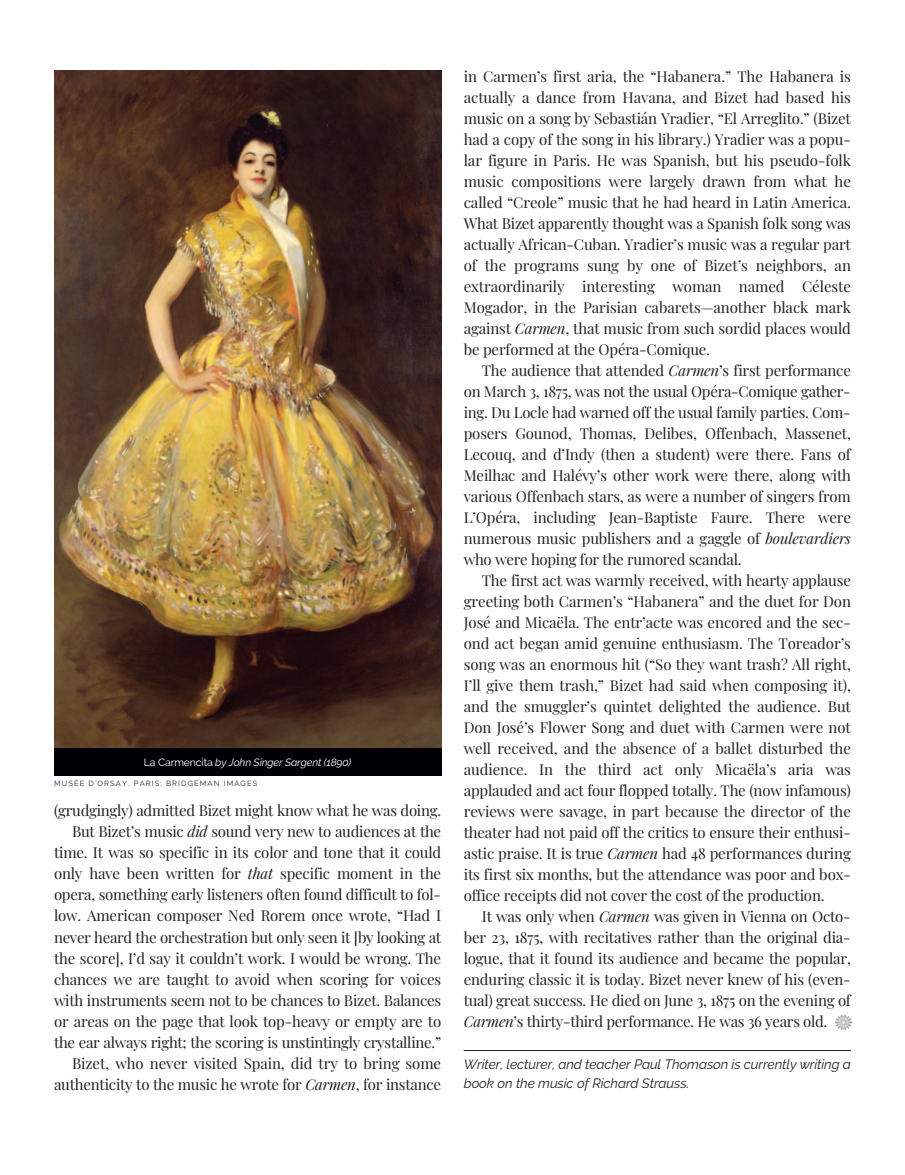
<style>
.page{position:relative;width:905px;height:1175px;background:#fff}
.page>*{position:absolute;margin:0;border:0;box-sizing:border-box;transform-origin:0 0}
.t1{font:15px/21px "Playfair Display";letter-spacing:-.015em;color:#231f20;text-align:justify}
.t2{font:italic 13.5px/19.5px "Raleway";letter-spacing:-.005em;color:#231f20}
.t3{font:italic 10.5px "Raleway";letter-spacing:-.01em;color:#fff}
.t4{font:7.5px "Raleway";letter-spacing:.145em;color:#231f20}
.s1{font-style:normal}
.s2{font-style:italic}
</style>
<div class="page">
<hr style="left:464px;top:1050px;width:386px;height:1px;background:#231f20">
<img style="left:836px;top:1015px;width:15px;height:14px">
<img style="left:54px;top:70px;width:387px;height:678px">
<div style="left:54px;top:748px;width:387px;height:28px;background:#000006"></div>
<p class="t3" style="left:144px;top:758px;width:209px"><span class="s1">La Carmencita</span> by John Singer Sargent (1890)</p>
<p class="t4" style="left:54px;top:780px;width:205px">MUSÉE D’ORSAY, PARIS; BRIDGEMAN IMAGES</p>
<p class="t1" style="left:54px;top:801px;width:388px">(grudgingly) admitted Bizet might know what he was doing.</p>
<p class="t1" style="left:54px;top:822px;width:389px;text-indent:18px">But Bizet’s music <span class="s2">did</span> sound very new to audiences at the time. It was so specific in its color and tone that it could only have been written for <span class="s2">that</span> specific moment in the opera, something early listeners often found difficult to fol&shy;low. American composer Ned Rorem once wrote, “Had I never heard the orchestration but only seen it [by looking at the score], I’d say it couldn’t work. I would be wrong. The chances we are taught to avoid when scoring for voices with instruments seem not to be chances to Bizet. Balances or areas on the page that look top-heavy or empty are to the ear always right; the scoring is unstintingly crystalline.”</p>
<p class="t1" style="left:54px;top:1053px;width:389px;text-align:right">Bizet, who never visited Spain, did try to bring some authenticity to the music he wrote for <span class="s2">Carmen</span>, for instance</p>
<p class="t1" style="left:464px;top:67px;width:389px">in Carmen’s first aria, the “Habanera.” The Habanera is actually a dance from Havana, and Bizet had based his music on a song by Sebastián Yradier, “El Arreglito.” (Bizet had a copy of the song in his library.) Yradier was a popu&shy;lar figure in Paris. He was Spanish, but his pseudo-folk music compositions were largely drawn from what he called “Creole” music that he had heard in Latin America.<br>What Bizet apparently thought was a Spanish folk song was actually African-Cuban. Yradier’s music was a regular part of the programs sung by one of Bizet’s neighbors, an extraordinarily interesting woman named Céleste Mogador, in the Parisian cabarets—another black mark against <span class="s2">Carmen</span>, that music from such sordid places would be performed at the Opéra-Comique.</p>
<p class="t1" style="left:464px;top:361px;width:388px;text-indent:18px">The audience that attended <span class="s2">Carmen</span>’s first performance on March 3, 1875, was not the usual Opéra-Comique gather&shy;ing. Du Locle had warned off the usual family parties. Com&shy;posers Gounod, Thomas, Delibes, Offenbach, Massenet, Lecouq, and d’Indy (then a student) were there. Fans of Meilhac and Halévy’s other work were there, along with various Offenbach stars, as were a number of singers from L’Opéra, including Jean-Baptiste Faure. There were numerous music publishers and a gaggle of <span class="s2">boulevardiers </span>who were hoping for the rumored scandal.</p>
<p class="t1" style="left:464px;top:571px;width:389px;text-indent:18px">The first act was warmly received, with hearty applause greeting both Carmen’s “Habanera” and the duet for Don José and Micaëla. The entr’acte was encored and the sec&shy;ond act began amid genuine enthusiasm. The Toreador’s song was an enormous hit (“So they want trash? All right, I’ll give them trash,” Bizet had said when composing it), and the smuggler’s quintet delighted the audience. But Don José’s Flower Song and duet with Carmen were not well received, and the absence of a ballet disturbed the audience. In the third act only Micaëla’s aria was applauded and act four flopped totally. The (now infamous) reviews were savage, in part because the director of the theater had not paid off the critics to ensure their enthusi&shy;astic praise. It is true <span class="s2">Carmen</span> had 48 performances during its first six months, but the attendance was poor and box&shy;office receipts did not cover the cost of the production.</p>
<p class="t1" style="left:464px;top:907px;width:388px;text-indent:18px">It was only when <span class="s2">Carmen</span> was given in Vienna on Octo&shy;ber 23, 1875, with recitatives rather than the original dia&shy;logue, that it found its audience and became the popular, enduring classic it is today. Bizet never knew of his (even&shy;tual) great success. He died on June 3, 1875 on the evening of <span class="s2">Carmen</span>’s thirty-third performance. He was 36 years old.</p>
<p class="t2" style="left:464px;top:1055px;width:389px">Writer, lecturer, and teacher Paul Thomason is currently writing a book on the music of Richard Strauss.</p>
</div>
